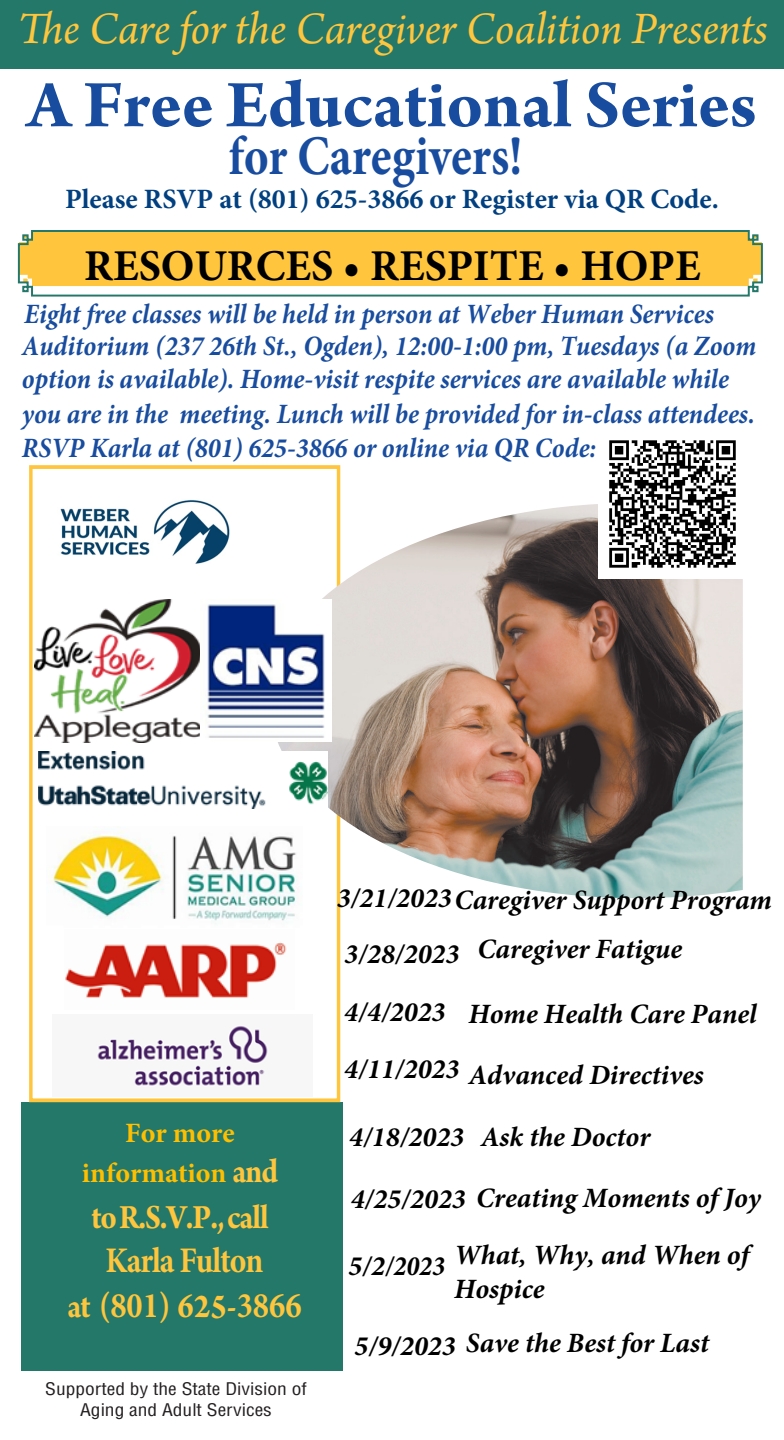
<style>
.page{position:relative;width:784px;height:1440px;background:#fff}
.page>*{position:absolute;margin:0;border:0;box-sizing:border-box;transform-origin:0 0}
.t1{font:700 71px "Arno Pro";color:#184c9f}
.t2{font:700 56px "Minion Pro";color:#184c9f;scale:.85 1}
.t3{font:italic 47.2px "Arno Pro";letter-spacing:-.005em;color:#fec53d}
.t4{font:700 44px "Minion Pro";color:#000}
.t5{font:700 36px/44.4px "Arno Pro";letter-spacing:-.035em;color:#fec53d;text-align:center;scale:.88 1}
.t6{font:italic 700 28px/32.4px "Minion Pro";color:#184c9f;scale:.93 1}
.t7{font:italic 700 28px/60.4px "Minion Pro";color:#000}
.t8{font:700 28px "Minion Pro";color:#004080}
.t9{font:700 28px/40.4px "Minion Pro";color:#ffbf00;text-align:center}
.t10{font:condensed 17px/20.4px "Helvetica LT Std";color:#231f20;text-align:center;scale:1.14 1}
.s1{font-size:55.2px}
.s2{font-family:"Arno Pro";font-size:36px;color:#fec53d}
.s3{font-family:"Minion Pro"}
</style>
<div class="page">
<svg style="left:17px;top:230px;width:746px;height:67px;background:#efc85b"></svg>
<div style="left:0;top:0;width:783px;height:68px;background:#23786a"></div>
<div style="left:22px;top:1102px;width:321px;height:269px;background:#23786a"></div>
<div style="left:29px;top:465px;width:311px;height:637px;border:4px solid #fec53d"></div>
<img style="left:278px;top:503px;width:464px;height:395px">
<img style="left:60px;top:500px;width:170px;height:64px">
<img style="left:34px;top:599px;width:297px;height:143px">
<img style="left:49px;top:827px;width:253px;height:94px">
<img style="left:65px;top:942px;width:222px;height:56px">
<img style="left:97px;top:1026px;width:171px;height:60px">
<img style="left:39px;top:752px;width:289px;height:57px">
<img style="left:598px;top:440px;width:144px;height:138px">
<p class="t3" style="left:17px;top:2px;width:751px">The Care for the Caregiver Coalition Presents</p>
<p class="t1" style="left:26px;top:64px;width:731px">A Free Educational Series</p>
<p class="t2" style="left:228px;top:116px;width:347px"><span class="s1">for</span> Caregivers<span class="s1">!</span></p>
<p class="t8" style="left:65px;top:180px;width:655px">Please RSVP at (801) 625-3866 or Register via QR Code.</p>
<h3 class="t4" style="left:84px;top:234px;width:618px">RESOURCES • RESPITE • HOPE</h3>
<p class="t6" style="left:22px;top:297px;width:791px">Eight free classes will be held in person at Weber Human Services<br>Auditorium (237 26th St., Ogden), 12:00-1:00 pm, Tuesdays (a Zoom option is available). Home-visit respite services are available while</p>
<p class="t6" style="left:22px;top:397px;width:789px;line-height:34px">you are in the meeting. Lunch will be provided for in-class attendees.<br>RSVP Karla at (801) 625-3866 or online via QR Code:</p>
<p class="t9" style="left:82px;top:1112px;width:198px">For more information <span class="s2">and</span></p>
<p class="t5" style="left:67px;top:1197px;width:267px">toR.S.V.P.,call<br><span class="s3">Karla Fulton<br></span>at <span class="s3">(801)</span> 625-<span class="s3">3866</span></p>
<p class="t10" style="left:45px;top:1379px;width:231px">Supported by the State Division of<br>Aging and Adult Services</p>
<p class="t7" style="left:337px;top:873px;width:436px;line-height:54px">3/21/2023Caregiver Support Program<br>3/28/2023</p>
<p class="t7" style="left:344px;top:984px;width:116px;line-height:57px">4/4/2023<br>4/11/2023</p>
<p class="t7" style="left:477px;top:918px;width:206px">Caregiver Fatigue</p>
<p class="t7" style="left:468px;top:984px;width:290px">Home Health Care Panel<br>Advanced Directives</p>
<p class="t7" style="left:480px;top:1107px;width:171px">Ask the Doctor</p>
<p class="t7" style="left:349px;top:1107px;width:413px">4/18/2023<br>4/25/2023 Creating Moments of Joy</p>
<p class="t7" style="left:348px;top:1235px;width:98px">5/2/2023</p>
<p class="t7" style="left:454px;top:1238px;width:296px;line-height:33.6px">What, Why, and When of<br>Hospice</p>
<p class="t7" style="left:354px;top:1316px;width:103px">5/9/2023</p>
<p class="t7" style="left:466px;top:1313px;width:244px">Save the Best for Last</p>
</div>
